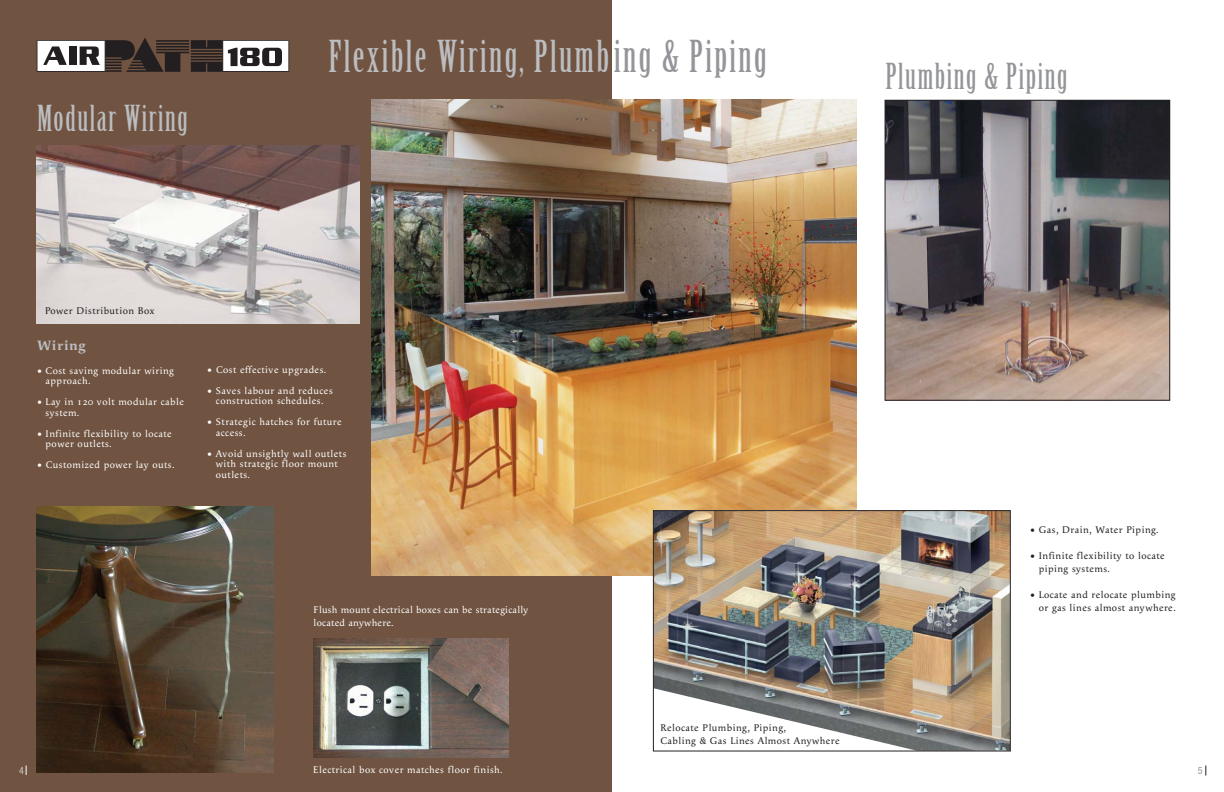
<style>
.page{position:relative;width:1224px;height:792px;background:#fff}
.page>*{position:absolute;margin:0;border:0;box-sizing:border-box;transform-origin:0 0}
.t1{font:43px "Birch";letter-spacing:.055em;color:#bbbdc0}
.t2{font:35px "Birch";letter-spacing:.045em;color:#939598}
.t3{font:35px "Birch";letter-spacing:.045em;color:#bbbdc0}
.t4{font:700 14px "Apolline";letter-spacing:.05em;color:#bbbdc0}
.t5{font:10px/10.5px "Apolline";letter-spacing:.05em;color:#fff}
.t6{font:10px/13px "Apolline";letter-spacing:.05em;color:#231f20}
.t7{font:10px/13px "Apolline";letter-spacing:.03em;color:#fff}
.t8{font:condensed 10px "Helvetica Neue";color:#c6c8ca}
.t9{font:condensed 10px "Helvetica Neue";color:#939598}
.s1{color:#939598}
</style>
<div class="page">
<div style="left:0;top:0;width:612px;height:792px;background:#705341"></div>
<img style="left:372px;top:99px;width:484px;height:477px">
<img style="left:887px;top:102px;width:281px;height:296px">
<div style="left:885px;top:100px;width:285px;height:300px;border:1px solid #231f20"></div>
<svg style="left:37px;top:38px;width:252px;height:34px"></svg>
<img style="left:655px;top:512px;width:354px;height:237px">
<div style="left:653px;top:510px;width:358px;height:241px;border:1px solid #231f20"></div>
<img style="left:36px;top:146px;width:324px;height:177px">
<img style="left:36px;top:506px;width:237px;height:267px">
<img style="left:313px;top:638px;width:196px;height:120px">
<h2 class="t3" style="left:37px;top:105px;width:152px">Modular Wiring</h2>
<h1 class="t1" style="left:328px;top:40px;width:440px">Flexible Wiring, Plumb<span class="s1">ing &amp; Piping</span></h1>
<h2 class="t2" style="left:885px;top:63px;width:184px">Plumbing &amp; Piping</h2>
<p class="t6" style="left:45px;top:305px;width:111px">Power Distribution Box</p>
<h3 class="t4" style="left:37px;top:341px;width:50px">Wiring</h3>
<p class="t5" style="left:46px;top:366px;width:130px;text-indent:-9px">• Cost saving modular wiring approach.</p>
<p class="t5" style="left:46px;top:398px;width:140px;text-indent:-9px">• Lay in 120 volt modular cable system.</p>
<p class="t5" style="left:46px;top:429px;width:128px;text-indent:-9px">• Infinite flexibility to locate power outlets.</p>
<p class="t5" style="left:37px;top:461px;width:139px">• Customized power lay outs.</p>
<p class="t5" style="left:207px;top:365px;width:121px">• Cost effective upgrades.</p>
<p class="t5" style="left:207px;top:386px;width:127px;text-align:center">• Saves labour and reduces construction schedules.</p>
<p class="t5" style="left:216px;top:418px;width:127px;text-indent:-9px">• Strategic hatches for future access.</p>
<p class="t5" style="left:216px;top:449px;width:132px;text-indent:-9px">• Avoid unsightly wall outlets with strategic floor mount outlets.</p>
<p class="t7" style="left:314px;top:604px;width:216px">Flush mount electrical boxes can be strategically located anywhere.</p>
<p class="t6" style="left:661px;top:723px;width:181px">Relocate Plumbing, Piping,<br>Cabling &amp; Gas Lines Almost Anywhere</p>
<p class="t6" style="left:1030px;top:524px;width:130px">• Gas, Drain, Water Piping.</p>
<p class="t6" style="left:1039px;top:550px;width:128px;text-indent:-9px">• Infinite flexibility to locate piping systems.</p>
<p class="t6" style="left:1030px;top:589px;width:147px;text-align:right">• Locate and relocate plumbing or gas lines almost anywhere.</p>
<p class="t5" style="left:313px;top:766px;width:191px">Electrical box cover matches floor finish.</p>
<p class="t8" style="left:19px;top:767px;width:6px">4</p>
<p class="t9" style="left:1198px;top:767px;width:6px">5</p>
</div>
